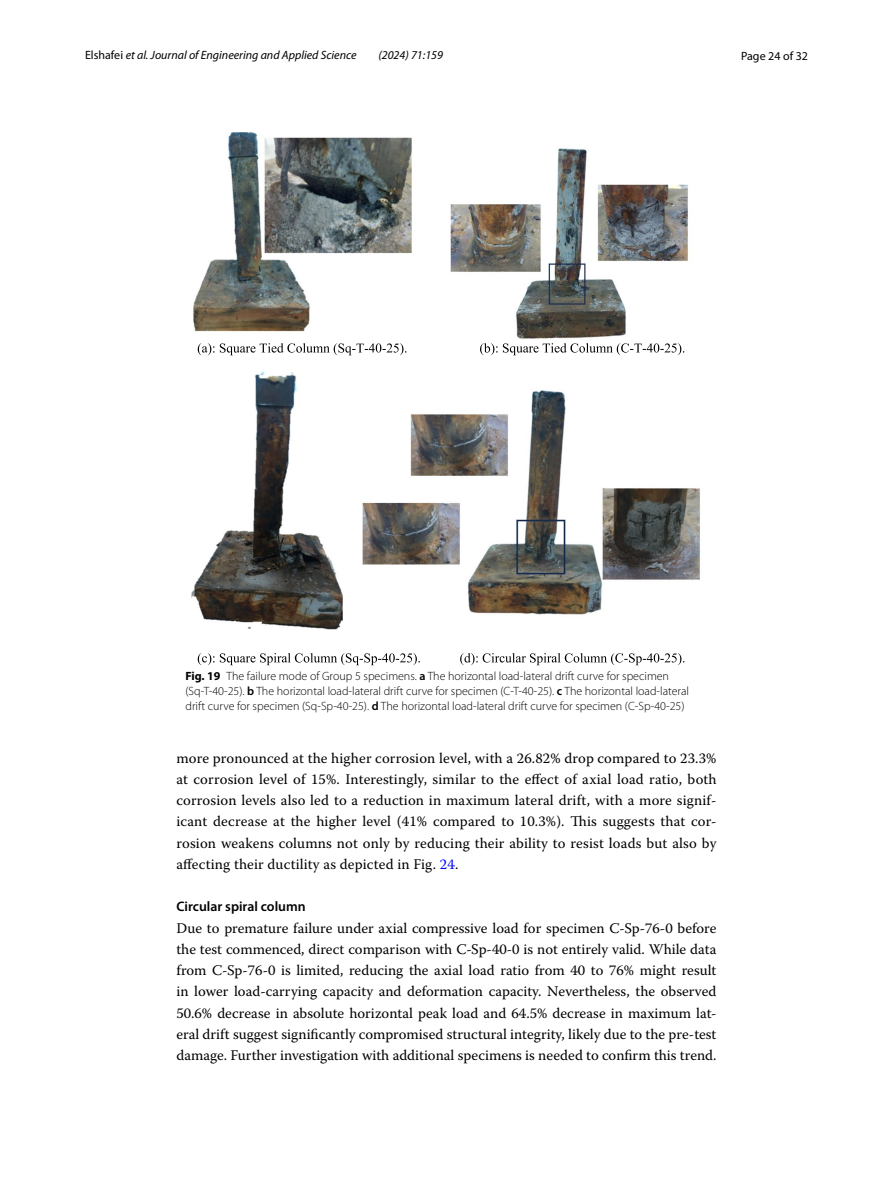
<style>
.page{position:relative;width:893px;height:1187px;background:#fff}
.page>*{position:absolute;margin:0;border:0;box-sizing:border-box;transform-origin:0 0}
.t1{font:14.7px/21.3px "Warnock Pro";letter-spacing:.01em;color:#000;text-align:justify}
.t2{font:600 13.8px "Myriad Pro";color:#000}
.t3{font:300 12px/15px "Myriad Pro";color:#000}
.t4{font:italic 12px "Myriad Pro";color:#000}
.t5{font:12px "Myriad Pro";color:#000}
.s1{font-style:normal}
.s2{font-weight:700}
.s3{font-weight:600}
.s4{color:#00f}
</style>
<div class="page">
<img style="left:191px;top:133px;width:509px;height:496px">
<svg style="left:198px;top:343px;width:208px;height:12px"></svg>
<svg style="left:480px;top:343px;width:204px;height:12px"></svg>
<svg style="left:198px;top:653px;width:222px;height:12px"></svg>
<svg style="left:460px;top:653px;width:224px;height:12px"></svg>
<p class="t4" style="left:85px;top:48px;width:273px"><span class="s1">Elshafei</span> et al. Journal of Engineering and Applied Science</p>
<p class="t4" style="left:378px;top:48px;width:66px">(2024) 71:159</p>
<p class="t5" style="left:741px;top:48px;width:68px">Page 24 of 32</p>
<p class="t3" style="left:185px;top:669px;width:505px"><span class="s2">Fig. 19</span> The failure mode of Group 5 specimens. <span class="s3">a</span> The horizontal load-lateral drift curve for specimen (Sq-T-40-25). <span class="s3">b</span> The horizontal load-lateral drift curve for specimen (C-T-40-25). <span class="s3">c</span> The horizontal load-lateral drift curve for specimen (Sq-Sp-40-25). <span class="s3">d</span> The horizontal load-lateral drift curve for specimen (C-Sp-40-25)</p>
<p class="t1" style="left:176px;top:747px;width:542px">more pronounced at the higher corrosion level, with a 26.82% drop compared to 23.3% at corrosion level of 15%. Interestingly, similar to the effect of axial load ratio, both corrosion levels also led to a reduction in maximum lateral drift, with a more signif&shy;icant decrease at the higher level (41% compared to 10.3%). This suggests that cor&shy;rosion weakens columns not only by reducing their ability to resist loads but also by affecting their ductility as depicted in Fig. <span class="s4">24</span>.</p>
<p class="t2" style="left:176px;top:897px;width:131px">Circular spiral column</p>
<p class="t1" style="left:176px;top:916px;width:542px">Due to premature failure under axial compressive load for specimen C-Sp-76-0 before the test commenced, direct comparison with C-Sp-40-0 is not entirely valid. While data from C-Sp-76-0 is limited, reducing the axial load ratio from 40 to 76% might result in lower load-carrying capacity and deformation capacity. Nevertheless, the observed 50.6% decrease in absolute horizontal peak load and 64.5% decrease in maximum lat&shy;eral drift suggest significantly compromised structural integrity, likely due to the pre-test damage. Further investigation with additional specimens is needed to confirm this trend.</p>
</div>
